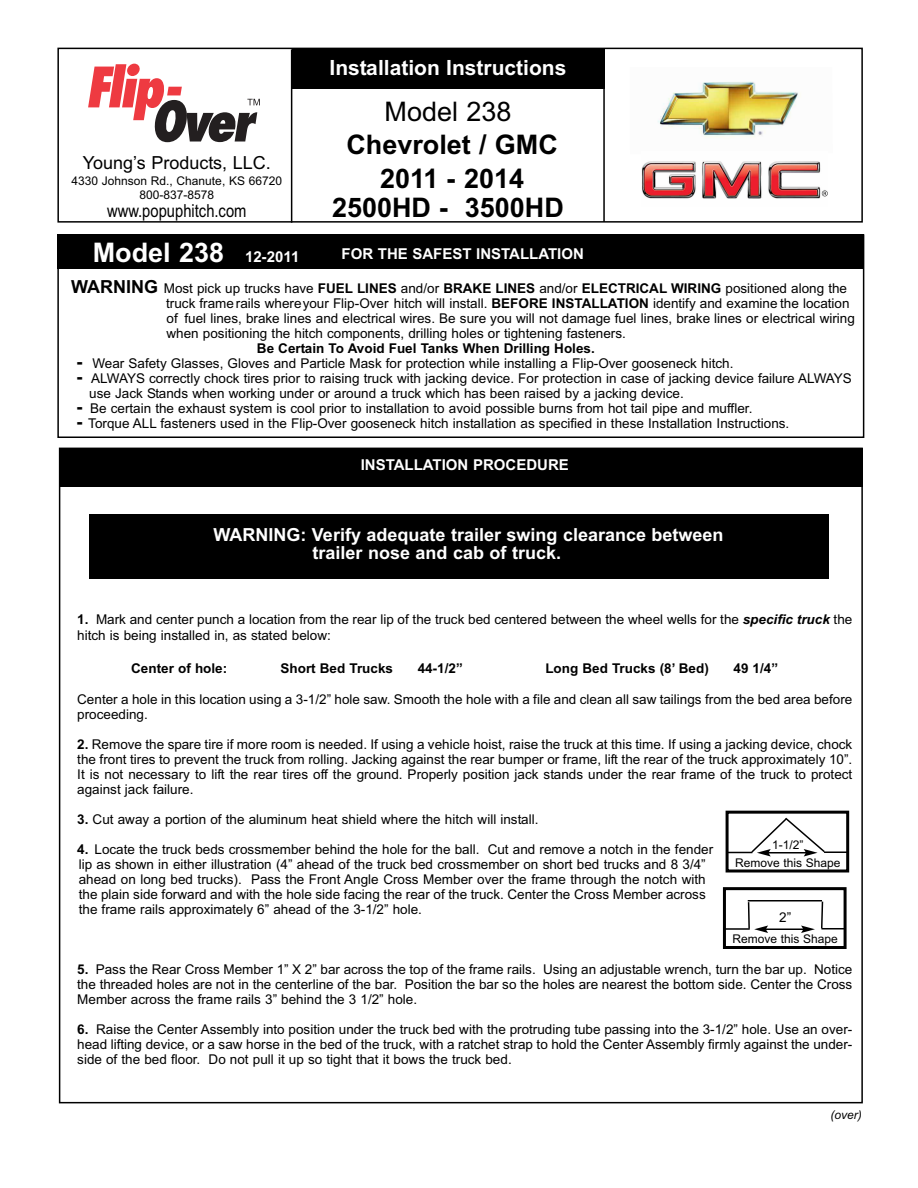
<style>
.page{position:relative;width:918px;height:1188px;background:#fff}
.page>*{position:absolute;margin:0;border:0;box-sizing:border-box;transform-origin:0 0}
.t1{font:700 27px/33.8px "Arial";color:#000;text-align:center}
.t2{font:700 27px "Arial";color:#fff}
.t3{font:27px "Arial";color:#000}
.t4{font:700 21px "Arial";color:#fff}
.t5{font:700 18px/18px "Arial";color:#fff}
.t6{font:18px "Arial";color:#000}
.t7{font:18px "Arial Narrow";color:#000}
.t8{font:700 15px "Arial";color:#fff}
.t9{font:13.5px/15px "Arial";color:#000}
.t10{font:700 13.5px "Arial";color:#000}
.t11{font:12px/13.8px "Arial";color:#000;text-align:center}
.t12{font:italic 12px "Arial";color:#000}
.s1{font-weight:700;font-size:18px}
.s2{font-weight:700}
.s3{font-size:15px}
.s4{font-weight:700;font-style:italic}
</style>
<div class="page">
<div style="left:57px;top:48px;width:806px;height:175px;border:2px solid #000"></div>
<img style="left:658px;top:81px;width:141px;height:56px">
<div style="left:292px;top:48px;width:313px;height:41px;background:#000"></div>
<div style="left:59px;top:448px;width:803px;height:39px;background:#000"></div>
<div style="left:57px;top:234px;width:807px;height:35px;background:#000"></div>
<div style="left:57px;top:234px;width:807px;height:204px;border:2px solid #000"></div>
<hr style="left:291px;top:49px;width:1px;height:174px;background:#000">
<hr style="left:603px;top:49px;width:2px;height:173px;background:#000">
<div style="left:89px;top:514px;width:740px;height:64px;background:#000"></div>
<img style="left:642px;top:161px;width:185px;height:38px">
<svg style="left:88px;top:64px;width:171px;height:78px"></svg>
<div style="left:726px;top:811px;width:123px;height:62px;border:3px solid #000"></div>
<svg style="left:726px;top:811px;width:122px;height:46px"></svg>
<hr style="left:824px;top:851px;width:23px;height:2px;background:#000">
<div style="left:723px;top:887px;width:124px;height:62px;border:3px solid #000"></div>
<svg style="left:724px;top:888px;width:121px;height:45px"></svg>
<hr style="left:748px;top:900px;width:74px;height:2px;background:#000">
<h2 class="t4" style="left:330px;top:55px;width:238px">Installation Instructions</h2>
<h1 class="t3" style="left:385px;top:96px;width:128px">Model 238</h1>
<h1 class="t1" style="left:346px;top:128px;width:213px">Chevrolet / GMC<br>2011 - 2014</h1>
<h1 class="t1" style="left:332px;top:190px;width:233px">2500HD - 3500HD</h1>
<p class="t8" style="left:342px;top:246px;width:244px">FOR THE SAFEST INSTALLATION</p>
<p class="t9" style="left:166px;top:281px;width:690px;text-indent:-95px"><span class="s1">WARNING</span> Most pick up trucks have <span class="s2">FUEL LINES</span> and/or <span class="s2">BRAKE LINES</span> and/or <span class="s2">ELECTRICAL WIRING</span> positioned along the truck framerails whereyour Flip-Over hitch will install. <span class="s2">BEFORE INSTALLATION</span> identify and examine the location of fuel lines, brake lines and electrical wires. Be sure you will not damage fuel lines, brake lines or electrical wiring when positioning the hitch components, drilling holes or tightening fasteners.</p>
<p class="t10" style="left:257px;top:341px;width:339px">Be Certain To Avoid Fuel Tanks When Drilling Holes.</p>
<p class="t9" style="left:77px;top:356px;width:658px"><span class="s1">-</span> Wear Safety Glasses, Gloves and Particle Mask for protection while installing a Flip-Over gooseneck hitch.</p>
<p class="t9" style="left:89px;top:371px;width:764px;text-indent:-13px"><span class="s1">-</span> ALWAYS correctly chock tires prior to raising truck with jacking device. For protection in case of jacking device failure ALWAYS use Jack Stands when working under or around a truck which has been raised by a jacking device.</p>
<p class="t9" style="left:77px;top:401px;width:677px"><span class="s1">-</span> Be certain the exhaust system is cool prior to installation to avoid possible burns from hot tail pipe and muffler.</p>
<p class="t9" style="left:77px;top:416px;width:714px"><span class="s1">-</span> Torque ALL fasteners used in the Flip-Over gooseneck hitch installation as specified in these Installation Instructions.</p>
<p class="t8" style="left:361px;top:456px;width:210px">INSTALLATION PROCEDURE</p>
<h3 class="t6" style="left:83px;top:152px;width:189px">Young’s Products, LLC.</h3>
<p class="t11" style="left:72px;top:174px;width:212px">4330 Johnson Rd., Chanute, KS 66720<br>800-837-8578</p>
<h3 class="t7" style="left:107px;top:200px;width:141px">www.popuphitch.com</h3>
<h1 class="t2" style="left:93px;top:237px;width:208px">Model 238 <span class="s3">12-2011</span></h1>
<h3 class="t5" style="left:313px;top:525px;width:413px;text-indent:-99px">WARNING: Verify adequate trailer swing clearance between trailer nose and cab of truck.</h3>
<p class="t9" style="left:77px;top:612px;width:777px"><span class="s2">1.</span> Mark and center punch a location from the rear lip of the truck bed centered between the wheel wells for the <span class="s4">specific truck</span> the hitch is being installed in, as stated below:</p>
<p class="t10" style="left:131px;top:661px;width:98px">Center of hole:</p>
<p class="t10" style="left:281px;top:661px;width:114px">Short Bed Trucks</p>
<p class="t10" style="left:418px;top:661px;width:47px">44-1/2”</p>
<p class="t10" style="left:545px;top:661px;width:165px">Long Bed Trucks (8’ Bed)</p>
<p class="t10" style="left:734px;top:661px;width:46px">49 1/4”</p>
<p class="t9" style="left:77px;top:692px;width:777px">Center a hole in this location using a 3-1/2” hole saw. Smooth the hole with a file and clean all saw tailings from the bed area before proceeding.</p>
<p class="t9" style="left:77px;top:737px;width:777px;text-align:justify"><span class="s2">2.</span> Remove the spare tire if more room is needed. If using a vehicle hoist, raise the truck at this time. If using a jacking device, chock the front tires to prevent the truck from rolling. Jacking against the rear bumper or frame, lift the rear of the truck approximately 10”.<br>It is not necessary to lift the rear tires off the ground. Properly position jack stands under the rear frame of the truck to protect against jack failure.</p>
<p class="t9" style="left:77px;top:812px;width:463px"><span class="s2">3.</span> Cut away a portion of the aluminum heat shield where the hitch will install.</p>
<p class="t9" style="left:77px;top:841px;width:637px"><span class="s2">4.</span> Locate the truck beds crossmember behind the hole for the ball. Cut and remove a notch in the fender</p>
<p class="t11" style="left:735px;top:835px;width:107px;line-height:18.3px">1-1/2”<br>Remove this Shape</p>
<p class="t9" style="left:79px;top:857px;width:629px;text-align:justify">lip as shown in either illustration (4” ahead of the truck bed crossmember on short bed trucks and 8 3/4” ahead on long bed trucks). Pass the Front Angle Cross Member over the frame through the notch with the plain side forward and with the hole side facing the rear of the truck. Center the Cross Member across the frame rails approximately 6” ahead of the 3-1/2” hole.</p>
<p class="t9" style="left:779px;top:909px;width:14px">2”</p>
<p class="t11" style="left:732px;top:932px;width:107px">Remove this Shape</p>
<p class="t9" style="left:77px;top:962px;width:777px;text-align:justify"><span class="s2">5.</span> Pass the Rear Cross Member 1” X 2” bar across the top of the frame rails. Using an adjustable wrench, turn the bar up. Notice the threaded holes are not in the centerline of the bar. Position the bar so the holes are nearest the bottom side. Center the Cross Member across the frame rails 3” behind the 3 1/2” hole.</p>
<p class="t9" style="left:77px;top:1022px;width:777px;text-align:justify"><span class="s2">6.</span> Raise the Center Assembly into position under the truck bed with the protruding tube passing into the 3-1/2” hole. Use an over&shy;head lifting device, or a saw horse in the bed of the truck, with a ratchet strap to hold the Center Assembly firmly against the under&shy;side of the bed floor. Do not pull it up so tight that it bows the truck bed.</p>
<p class="t12" style="left:831px;top:1107px;width:33px">(over)</p>
</div>
